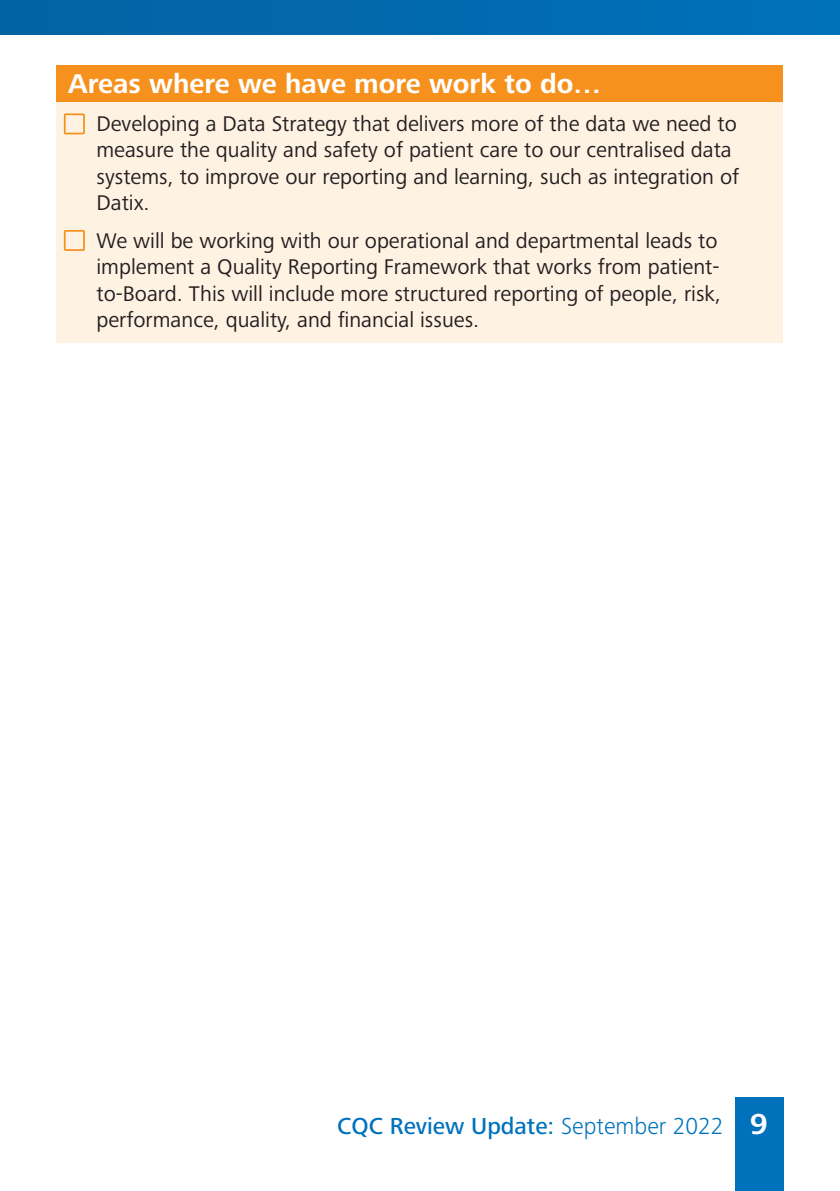
<style>
.page{position:relative;width:840px;height:1191px;background:#fff}
.page>*{position:absolute;margin:0;border:0;box-sizing:border-box;transform-origin:0 0}
.worktodo_header{font:700 28px "Frutiger Next";color:#fff}
.t1{font:500 24px "Frutiger Next";color:#0072bc}
.worktodo_body{font:22px/26.4px "Frutiger Next";color:#231f20}
.s1{font-weight:300}
.s2{font-weight:700;font-size:30px;color:#fff}
</style>
<div class="page">
<div style="left:0;top:0;width:839px;height:34px;background:#0069ae"></div>
<div style="left:734px;top:1098px;width:48px;height:93px;background:#0072bc"></div>
<div style="left:57px;top:65px;width:725px;height:40px;background:#f6911e"></div>
<div style="left:57px;top:102px;width:725px;height:124px;background:#fef2e3"></div>
<div style="left:57px;top:219px;width:725px;height:124px;background:#fef2e3"></div>
<svg style="left:64px;top:113px;width:21px;height:21px"></svg>
<svg style="left:64px;top:230px;width:21px;height:21px"></svg>
<p class="worktodo_header" style="left:68px;top:68px;width:534px">Areas where we have more work to do…</p>
<p class="worktodo_body" style="left:96px;top:110px;width:643px">Developing a Data Strategy that delivers more of the data we need to measure the quality and safety of patient care to our centralised data systems, to improve our reporting and learning, such as integration of Datix.</p>
<p class="worktodo_body" style="left:96px;top:227px;width:625px">We will be working with our operational and departmental leads to implement a Quality Reporting Framework that works from patient&shy;to-Board. This will include more structured reporting of people, risk, performance, quality, and financial issues.</p>
<p class="t1" style="left:337px;top:1112px;width:432px">CQC Review Update: <span class="s1">September 2022</span> <span class="s2">9</span></p>
</div>
